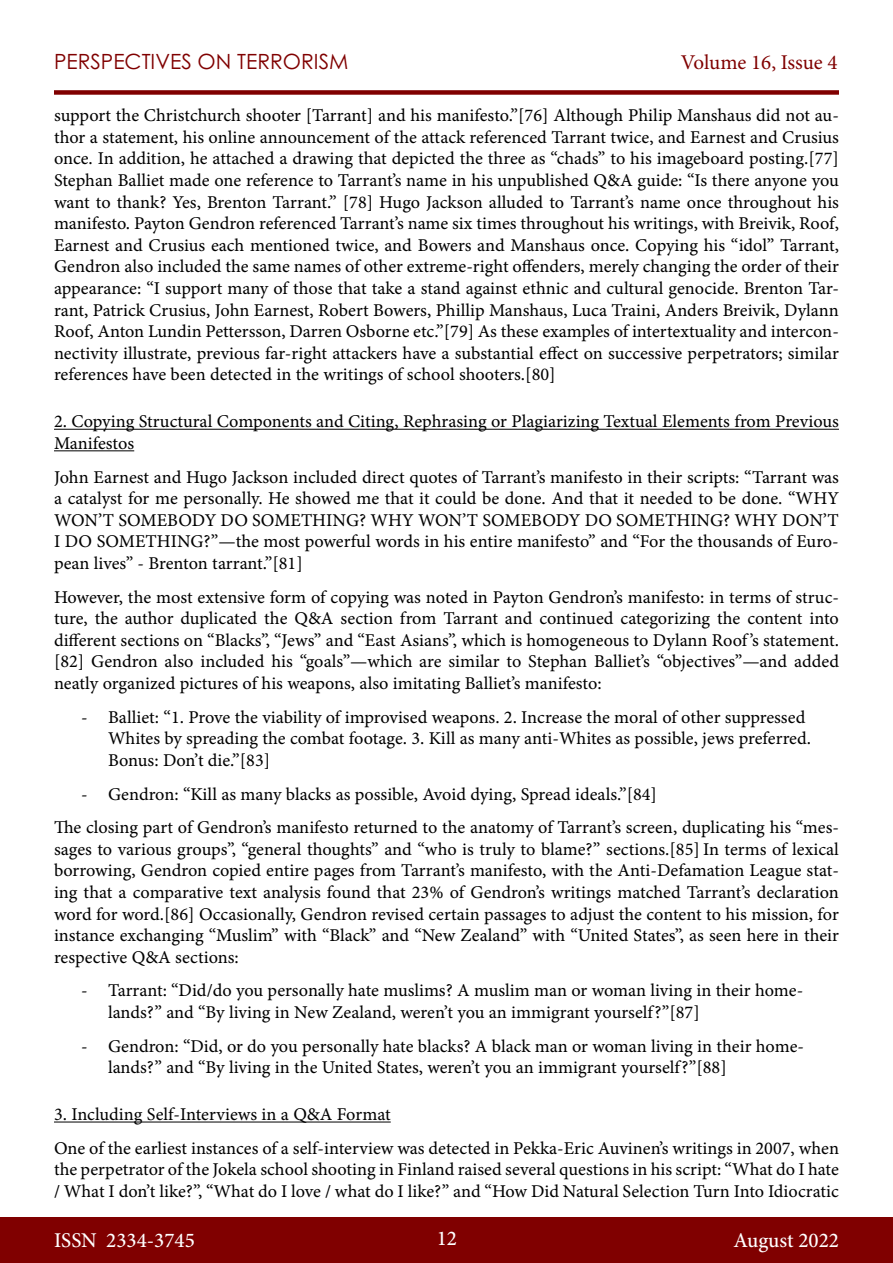
<style>
.page{position:relative;width:893px;height:1263px;background:#fff}
.page>*{position:absolute;margin:0;border:0;box-sizing:border-box;transform-origin:0 0}
.t1{font:500 21px "Minion Pro";color:#fff}
.t2{font:21px "Century Gothic Pro";color:#800000}
.t3{font:21px "Minion Pro";letter-spacing:-.005em;color:#800000}
.t4{font:18px/21.6px "Minion Pro Capt";letter-spacing:-.005em;color:#000}
</style>
<div class="page">
<div style="left:0;top:1217px;width:893px;height:46px;background:#800000"></div>
<div style="left:54px;top:90px;width:785px;height:5px;background:#800000"></div>
<hr style="left:54px;top:429px;width:785px;height:1px;background:#000">
<hr style="left:54px;top:450px;width:80px;height:1px;background:#000">
<hr style="left:54px;top:1121px;width:337px;height:1px;background:#000">
<p class="t2" style="left:54px;top:49px;width:296px">PERSPECTIVES ON TERRORISM</p>
<p class="t3" style="left:681px;top:48px;width:158px">Volume 16, Issue 4</p>
<p class="t4" style="left:54px;top:105px;width:786px;text-align:justify">support the Christchurch shooter [Tarrant] and his manifesto.”[76] Although Philip Manshaus did not au&shy;thor a statement, his online announcement of the attack referenced Tarrant twice, and Earnest and Crusius once. In addition, he attached a drawing that depicted the three as “chads” to his imageboard posting.[77] Stephan Balliet made one reference to Tarrant’s name in his unpublished Q&amp;A guide: “Is there anyone you want to thank? Yes, Brenton Tarrant.” [78] Hugo Jackson alluded to Tarrant’s name once throughout his manifesto. Payton Gendron referenced Tarrant’s name six times throughout his writings, with Breivik, Roof, Earnest and Crusius each mentioned twice, and Bowers and Manshaus once. Copying his “idol” Tarrant, Gendron also included the same names of other extreme-right offenders, merely changing the order of their appearance: “I support many of those that take a stand against ethnic and cultural genocide. Brenton Tar&shy;rant, Patrick Crusius, John Earnest, Robert Bowers, Phillip Manshaus, Luca Traini, Anders Breivik, Dylann Roof, Anton Lundin Pettersson, Darren Osborne etc.”[79] As these examples of intertextuality and intercon&shy;nectivity illustrate, previous far-right attackers have a substantial effect on successive perpetrators; similar references have been detected in the writings of school shooters.[80]</p>
<p class="t4" style="left:54px;top:411px;width:786px">2. Copying Structural Components and Citing, Rephrasing or Plagiarizing Textual Elements from Previous<br>Manifestos</p>
<p class="t4" style="left:54px;top:466px;width:787px;text-align:justify">John Earnest and Hugo Jackson included direct quotes of Tarrant’s manifesto in their scripts: “Tarrant was a catalyst for me personally. He showed me that it could be done. And that it needed to be done. “WHY WON’T SOMEBODY DO SOMETHING? WHY WON’T SOMEBODY DO SOMETHING? WHY DON’T I DO SOMETHING?”—the most powerful words in his entire manifesto” and “For the thousands of Euro&shy;pean lives” - Brenton tarrant.”[81]</p>
<p class="t4" style="left:54px;top:586px;width:786px;text-align:justify">However, the most extensive form of copying was noted in Payton Gendron’s manifesto: in terms of struc&shy;ture, the author duplicated the Q&amp;A section from Tarrant and continued categorizing the content into different sections on “Blacks”, “Jews” and “East Asians”, which is homogeneous to Dylann Roof ’s statement. [82] Gendron also included his “goals”—which are similar to Stephan Balliet’s “objectives”—and added neatly organized pictures of his weapons, also imitating Balliet’s manifesto:</p>
<p class="t4" style="left:108px;top:706px;width:705px;text-indent:-27px">- Balliet: “1. Prove the viability of improvised weapons. 2. Increase the moral of other suppressed<br>Whites by spreading the combat footage. 3. Kill as many anti-Whites as possible, jews preferred.<br>Bonus: Don’t die.”[83]</p>
<p class="t4" style="left:54px;top:777px;width:786px;line-height:33.6px;text-indent:27px">- Gendron: “Kill as many blacks as possible, Avoid dying, Spread ideals.”[84]<br>The closing part of Gendron’s manifesto returned to the anatomy of Tarrant’s screen, duplicating his “mes-</p>
<p class="t4" style="left:54px;top:838px;width:786px;text-align:justify">sages to various groups”, “general thoughts” and “who is truly to blame?” sections.[85] In terms of lexical borrowing, Gendron copied entire pages from Tarrant’s manifesto, with the Anti-Defamation League stat&shy;ing that a comparative text analysis found that 23% of Gendron’s writings matched Tarrant’s declaration word for word.[86] Occasionally, Gendron revised certain passages to adjust the content to his mission, for instance exchanging “Muslim” with “Black” and “New Zealand” with “United States”, as seen here in their respective Q&amp;A sections:</p>
<p class="t4" style="left:108px;top:980px;width:697px;text-indent:-27px">- Tarrant: “Did/do you personally hate muslims? A muslim man or woman living in their home&shy;lands?” and “By living in New Zealand, weren’t you an immigrant yourself?”[87]</p>
<p class="t4" style="left:108px;top:1035px;width:697px;text-indent:-27px">- Gendron: “Did, or do you personally hate blacks? A black man or woman living in their home&shy;lands?” and “By living in the United States, weren’t you an immigrant yourself?”[88]</p>
<p class="t4" style="left:54px;top:1098px;width:786px;line-height:33.6px">3. Including Self-Interviews in a Q&amp;A Format<br>One of the earliest instances of a self-interview was detected in Pekka-Eric Auvinen’s writings in 2007, when</p>
<p class="t4" style="left:54px;top:1159px;width:786px">the perpetrator of the Jokela school shooting in Finland raised several questions in his script: “What do I hate / What I don’t like?”, “What do I love / what do I like?” and “How Did Natural Selection Turn Into Idiocratic</p>
<p class="t1" style="left:54px;top:1226px;width:142px">ISSN 2334-3745</p>
<p class="t1" style="left:437px;top:1224px;width:22px">12</p>
<p class="t1" style="left:733px;top:1226px;width:107px">August 2022</p>
</div>
